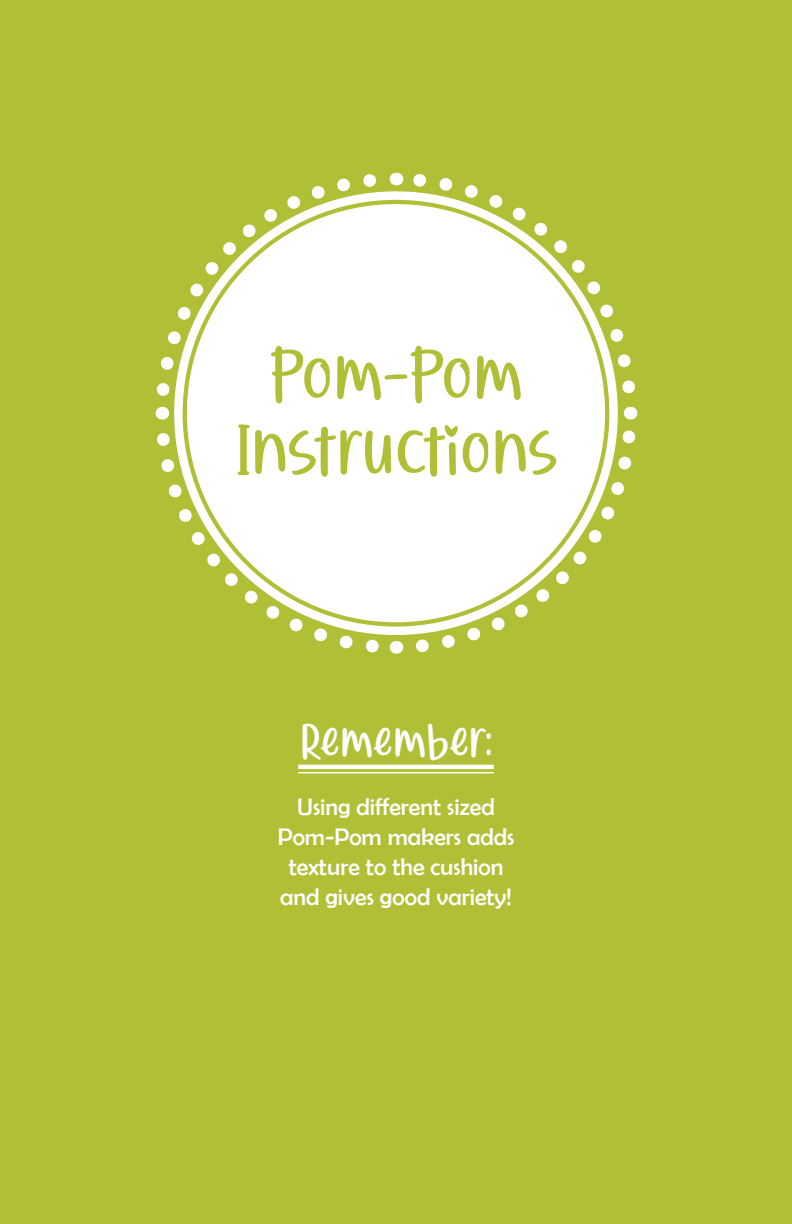
<style>
.page{position:relative;width:792px;height:1224px;background:#b1bf36}
.page>*{position:absolute;margin:0;border:0;box-sizing:border-box;transform-origin:0 0}
.t1{font:70px/74.6px "Qiyoshi";color:#b1bf36;text-align:center}
.t2{font:47px "Qiyoshi";color:#fff}
.t3{font:24px/30px "Berlin Sans FB";color:#fff;text-align:center}
</style>
<div class="page">
<div style="left:187px;top:204px;width:418px;height:418px;background:#fff;border-radius:50%"></div>
<svg style="left:408px;top:413px;width:230px;height:240px"></svg>
<svg style="left:396px;top:172px;width:239px;height:229px"></svg>
<svg style="left:155px;top:174px;width:229px;height:239px"></svg>
<svg style="left:157px;top:425px;width:239px;height:229px"></svg>
<svg style="left:630px;top:407px;width:1px;height:13px"></svg>
<svg style="left:396px;top:173px;width:1px;height:12px"></svg>
<svg style="left:162px;top:407px;width:1px;height:13px"></svg>
<svg style="left:396px;top:641px;width:1px;height:13px"></svg>
<hr style="left:298px;top:765px;width:196px;height:4px;background:#fff">
<hr style="left:298px;top:772px;width:196px;height:1px;background:#fff">
<p class="t1" style="left:235px;top:337px;width:323px">Pom-Pom<br>Instructions</p>
<p class="t2" style="left:300px;top:714px;width:194px">Remember:</p>
<p class="t3" style="left:278px;top:791px;width:238px">Using different sized<br>Pom-Pom makers adds texture to the cushion and gives good variety!</p>
</div>
